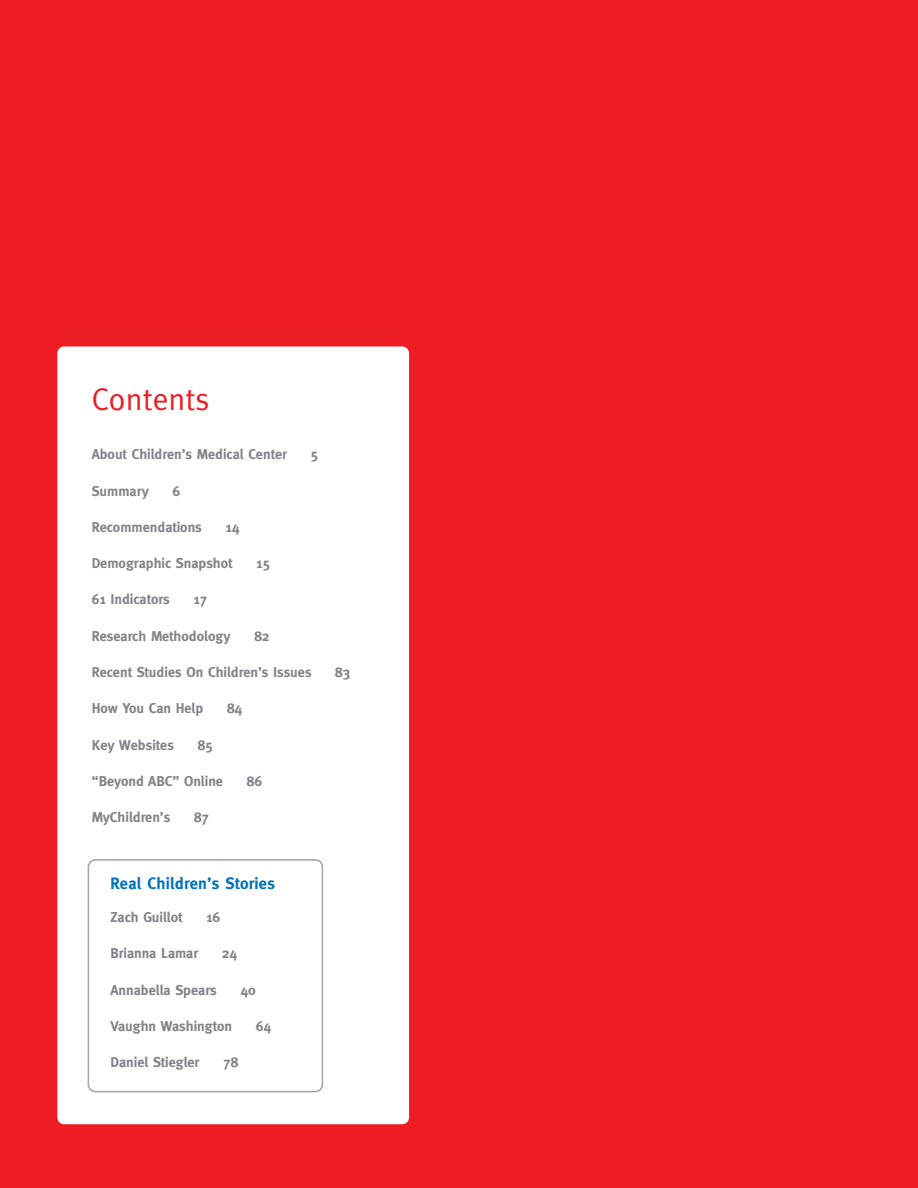
<style>
.page{position:relative;width:918px;height:1188px;background:#ee1d23}
.page>*{position:absolute;margin:0;border:0;box-sizing:border-box;transform-origin:0 0}
.t1{font:31.5px "Meta";color:#ee1d23}
.t2{font:700 16.5px "Meta";letter-spacing:.015em;color:#0072bc}
.t3{font:700 14.25px "Meta";color:#80838a}
</style>
<div class="page">
<div style="left:57px;top:346px;width:352px;height:778px;background:#fff;border-radius:7px"></div>
<svg style="left:88px;top:860px;width:234px;height:232px"></svg>
<h1 class="t1" style="left:92px;top:380px;width:119px">Contents</h1>
<p class="t3" style="left:92px;top:446px;width:197px">About Children’s Medical Center</p>
<p class="t3" style="left:311px;top:446px;width:9px">5</p>
<p class="t3" style="left:92px;top:482px;width:59px">Summary</p>
<p class="t3" style="left:173px;top:482px;width:9px">6</p>
<p class="t3" style="left:92px;top:519px;width:112px">Recommendations</p>
<p class="t3" style="left:226px;top:519px;width:16px">14</p>
<p class="t3" style="left:92px;top:555px;width:142px">Demographic Snapshot</p>
<p class="t3" style="left:256px;top:555px;width:16px">15</p>
<p class="t3" style="left:92px;top:591px;width:80px">61 Indicators</p>
<p class="t3" style="left:193px;top:591px;width:16px">17</p>
<p class="t3" style="left:92px;top:628px;width:140px">Research Methodology</p>
<p class="t3" style="left:254px;top:628px;width:17px">82</p>
<p class="t3" style="left:92px;top:664px;width:221px">Recent Studies On Children’s Issues</p>
<p class="t3" style="left:335px;top:664px;width:17px">83</p>
<p class="t3" style="left:92px;top:700px;width:113px">How You Can Help</p>
<p class="t3" style="left:227px;top:700px;width:17px">84</p>
<p class="t3" style="left:92px;top:736px;width:84px">Key Websites</p>
<p class="t3" style="left:198px;top:736px;width:17px">85</p>
<p class="t3" style="left:92px;top:773px;width:133px">“Beyond ABC” Online</p>
<p class="t3" style="left:247px;top:773px;width:17px">86</p>
<p class="t3" style="left:92px;top:809px;width:80px">MyChildren’s</p>
<p class="t3" style="left:194px;top:809px;width:17px">87</p>
<p class="t2" style="left:111px;top:874px;width:166px">Real Children’s Stories</p>
<p class="t3" style="left:111px;top:909px;width:73px">Zach Guillot</p>
<p class="t3" style="left:206px;top:909px;width:16px">16</p>
<p class="t3" style="left:111px;top:945px;width:89px">Brianna Lamar</p>
<p class="t3" style="left:222px;top:945px;width:17px">24</p>
<p class="t3" style="left:111px;top:981px;width:108px">Annabella Spears</p>
<p class="t3" style="left:240px;top:981px;width:17px">40</p>
<p class="t3" style="left:111px;top:1018px;width:123px">Vaughn Washington</p>
<p class="t3" style="left:256px;top:1018px;width:17px">64</p>
<p class="t3" style="left:111px;top:1054px;width:90px">Daniel Stiegler</p>
<p class="t3" style="left:223px;top:1054px;width:17px">78</p>
</div>
